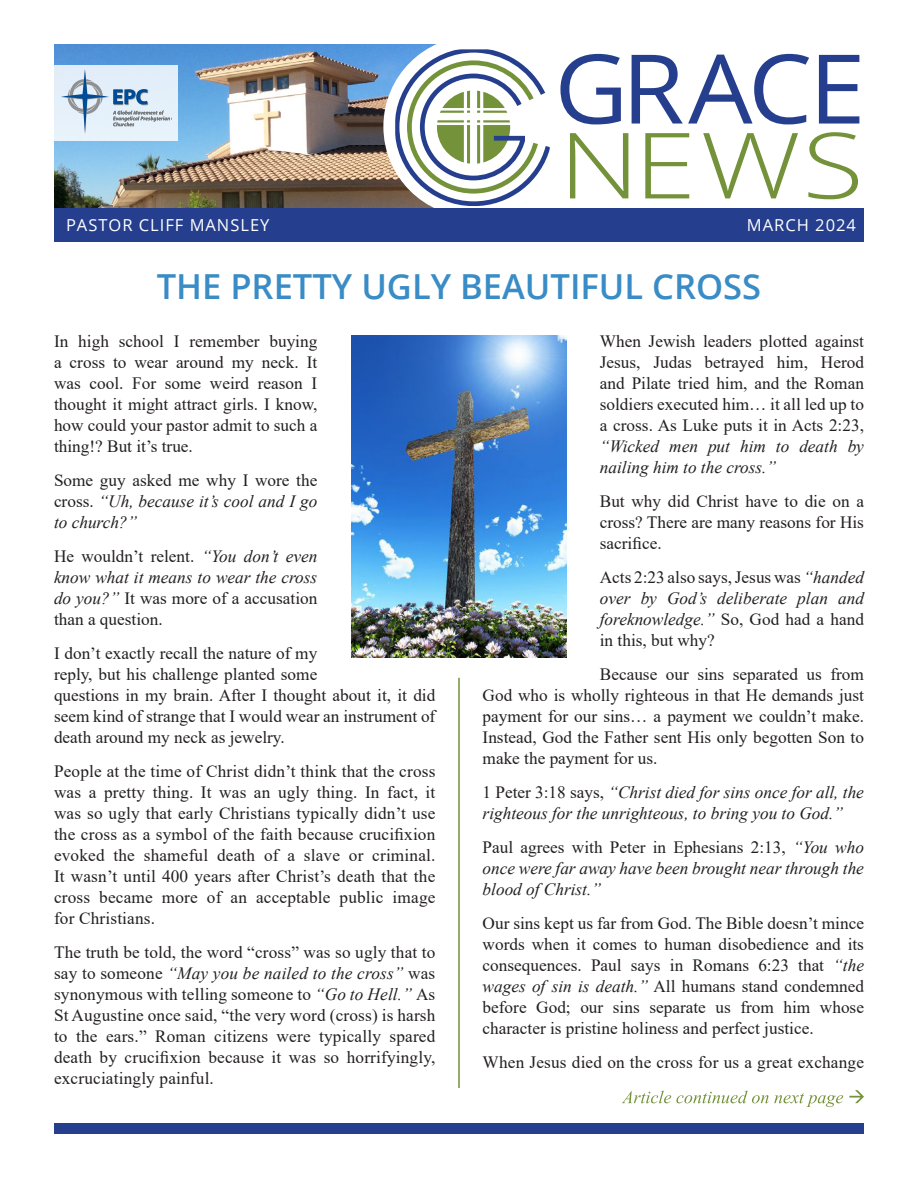
<style>
.page{position:relative;width:918px;height:1188px;background:#fff}
.page>*{position:absolute;margin:0;border:0;box-sizing:border-box;transform-origin:0 0}
.headline_1{font:600 34.5px "Open Sans";color:#398cc6}
.body_copy{font:17.25px/21px "Times New Roman";color:#231f20;text-align:justify}
.body_copy-2{font:italic 17.25px/21px "Times New Roman";color:#231f20;text-align:justify}
.t1{font:16.5px "Open Sans";letter-spacing:.06em;color:#fff}
.s1{font-style:normal}
.s2{font-style:italic}
</style>
<div class="page">
<hr style="left:459px;top:678px;width:1px;height:410px;background:#74923a">
<img style="left:54px;top:44px;width:381px;height:164px">
<div style="left:383px;top:36px;width:182px;height:181px;background:#fff;border-radius:50%"></div>
<svg style="left:395px;top:49px;width:155px;height:157px"></svg>
<div style="left:54px;top:208px;width:810px;height:34px;background:#253f8e"></div>
<div style="left:54px;top:65px;width:124px;height:75px;background:#e5f1fa"></div>
<img style="left:56px;top:140px;width:61px;height:1px">
<svg style="left:61px;top:69px;width:109px;height:64px"></svg>
<svg style="left:560px;top:54px;width:299px;height:70px"></svg>
<svg style="left:570px;top:132px;width:288px;height:67px"></svg>
<div style="left:54px;top:1123px;width:810px;height:11px;background:#253f8e"></div>
<svg style="left:622px;top:1090px;width:242px;height:17px"></svg>
<img style="left:351px;top:336px;width:215px;height:322px">
<p class="t1" style="left:66px;top:214px;width:205px">PASTOR CLIFF MANSLEY</p>
<p class="t1" style="left:747px;top:214px;width:111px">MARCH 2024</p>
<p class="headline_1" style="left:157px;top:263px;width:606px">THE PRETTY UGLY BEAUTIFUL CROSS</p>
<p class="body_copy" style="left:54px;top:331px;width:265px">In high school I remember buying a cross to wear around my neck. It was cool. For some weird reason I thought it might attract girls. I know, how could your pastor admit to such a thing!? But it’s true.</p>
<p class="body_copy-2" style="left:54px;top:470px;width:265px"><span class="s1">Some guy asked me why I wore the cross.</span> “Uh, because it’s cool and I go to church?”</p>
<p class="body_copy" style="left:54px;top:546px;width:265px">He wouldn’t relent. <span class="s2">“You don’t even know what it means to wear the cross do you?”</span> It was more of a accusation than a question.</p>
<p class="body_copy" style="left:54px;top:643px;width:383px;text-align:left">I don’t exactly recall the nature of my<br>reply, but his challenge planted some<br>questions in my brain. After I thought about it, it did seem kind of strange that I would wear an instrument of death around my neck as jewelry.</p>
<p class="body_copy" style="left:54px;top:760px;width:383px">People at the time of Christ didn’t think that the cross was a pretty thing. It was an ugly thing. In fact, it was so ugly that early Christians typically didn’t use the cross as a symbol of the faith because crucifixion evoked the shameful death of a slave or criminal.<br>It wasn’t until 400 years after Christ’s death that the cross became more of an acceptable public image for Christians.</p>
<p class="body_copy" style="left:54px;top:941px;width:383px">The truth be told, the word “cross” was so ugly that to say to someone <span class="s2">“May you be nailed to the cross”</span> was synonymous with telling someone to <span class="s2">“Go to Hell.”</span> As St Augustine once said, “the very word (cross) is harsh to the ears.” Roman citizens were typically spared death by crucifixion because it was so horrifyingly, excruciatingly painful.</p>
<p class="body_copy" style="left:600px;top:331px;width:266px">When Jewish leaders plotted against Jesus, Judas betrayed him, Herod and Pilate tried him, and the Roman soldiers executed him… it all led up to a cross. As Luke puts it in Acts 2:23, <span class="s2">“Wicked men put him to death by nailing him to the cross.”</span></p>
<p class="body_copy" style="left:600px;top:491px;width:266px">But why did Christ have to die on a cross? There are many reasons for His sacrifice.</p>
<p class="body_copy" style="left:600px;top:567px;width:266px">Acts 2:23 also says, Jesus was <span class="s2">“handed over by God’s deliberate plan and foreknowledge.”</span> So, God had a hand in this, but why?</p>
<p class="body_copy" style="left:483px;top:664px;width:383px;text-indent:117px">Because our sins separated us from God who is wholly righteous in that He demands just payment for our sins… a payment we couldn’t make.<br>Instead, God the Father sent His only begotten Son to make the payment for us.</p>
<p class="body_copy-2" style="left:483px;top:782px;width:383px"><span class="s1">1 Peter 3:18 says,</span> “Christ died for sins once for all, the righteous for the unrighteous, to bring you to God.”</p>
<p class="body_copy-2" style="left:483px;top:837px;width:383px"><span class="s1">Paul agrees with Peter in Ephesians 2:13,</span> “You who once were far away have been brought near through the blood of Christ.”</p>
<p class="body_copy" style="left:483px;top:912px;width:383px">Our sins kept us far from God. The Bible doesn’t mince words when it comes to human disobedience and its consequences. Paul says in Romans 6:23 that <span class="s2">“the wages of sin is death.”</span> All humans stand condemned before God; our sins separate us from him whose character is pristine holiness and perfect justice.</p>
<p class="body_copy" style="left:483px;top:1051px;width:383px">When Jesus died on the cross for us a great exchange</p>
</div>
